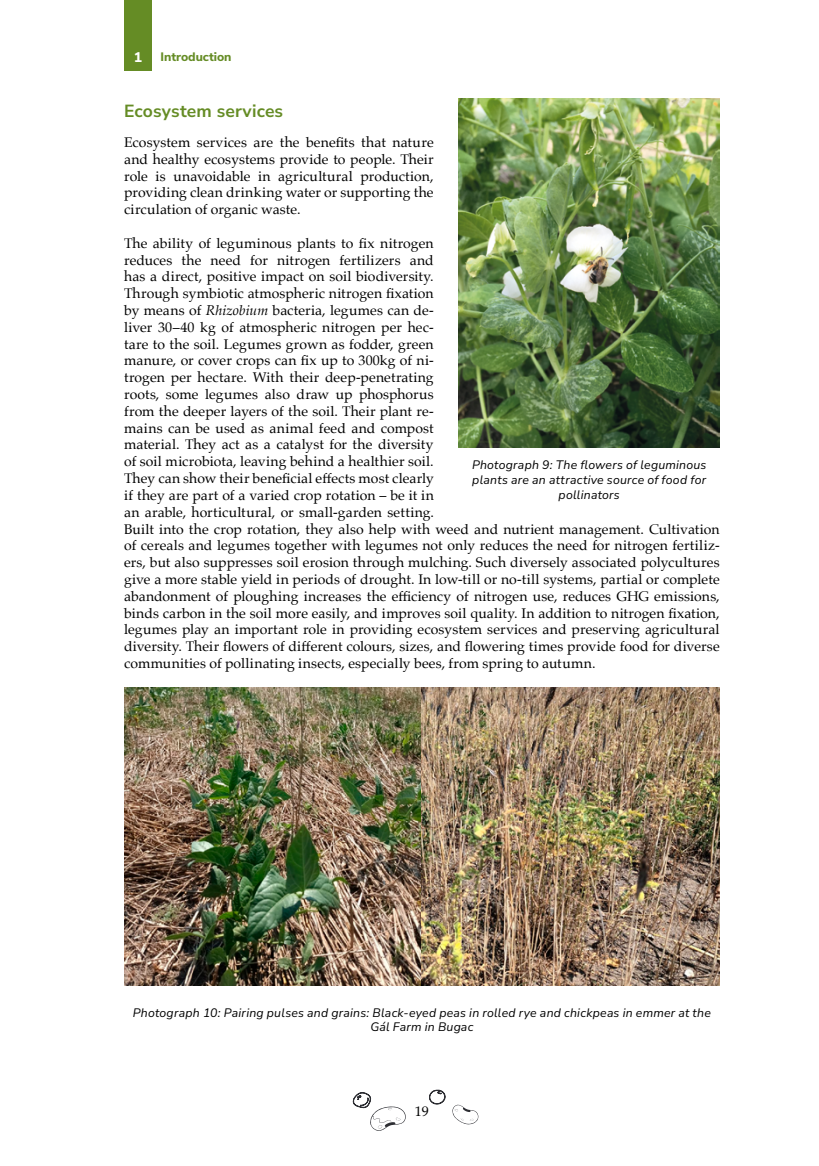
<style>
.page{position:relative;width:819px;height:1166px;background:#fff}
.page>*{position:absolute;margin:0;border:0;box-sizing:border-box;transform-origin:0 0}
.t1{font:200 17.5px "Nunito Sans 12 pt";letter-spacing:.005em;color:#658c25}
.t2{font:14px/16.8px "Palatino";letter-spacing:.005em;color:#000;text-align:justify}
.t3{font:14px "Palatino Linotype";color:#000}
.t4{font:800 14px "Nunito Sans";color:#fff}
.t5{font:italic 200 12.25px/14.7px "Nunito Sans 12 pt";letter-spacing:.02em;color:#000;text-align:center}
.t6{font:800 12.25px "Nunito Sans";color:#658c25}
.s1{font-style:italic}
</style>
<div class="page">
<svg style="left:452px;top:1104px;width:26px;height:20px"></svg>
<svg style="left:353px;top:1092px;width:53px;height:39px"></svg>
<svg style="left:429px;top:1089px;width:17px;height:15px"></svg>
<div style="left:124px;top:0;width:28px;height:71px;background:#658c25"></div>
<img style="left:124px;top:687px;width:595px;height:298px">
<img style="left:458px;top:99px;width:262px;height:348px">
<p class="t4" style="left:134px;top:47px;width:10px">1</p>
<p class="t6" style="left:160px;top:48px;width:72px">Introduction</p>
<p class="t1" style="left:124px;top:99px;width:160px">Ecosystem services</p>
<p class="t2" style="left:124px;top:134px;width:311px">Ecosystem services are the benefits that nature and healthy ecosystems provide to people. Their role is unavoidable in agricultural production, providing clean drinking water or supporting the circulation of organic waste.</p>
<p class="t2" style="left:124px;top:235px;width:597px;text-align:left">The ability of leguminous plants to fix nitrogen<br>reduces the need for nitrogen fertilizers and<br>has a direct, positive impact on soil biodiversity.<br>Through symbiotic atmospheric nitrogen fixation<br>by means of <span class="s1">Rhizobium</span> bacteria, legumes can de-<br>liver 30–40 kg of atmospheric nitrogen per hec-<br>tare to the soil. Legumes grown as fodder, green<br>manure, or cover crops can fix up to 300kg of ni-<br>trogen per hectare. With their deep-penetrating<br>roots, some legumes also draw up phosphorus<br>from the deeper layers of the soil. Their plant re-<br>mains can be used as animal feed and compost<br>material. They act as a catalyst for the diversity<br>of soil microbiota, leaving behind a healthier soil.<br>They can show their beneficial effects most clearly<br>if they are part of a varied crop rotation – be it in<br>an arable, horticultural, or small-garden setting.<br>Built into the crop rotation, they also help with weed and nutrient management. Cultivation of cereals and legumes together with legumes not only reduces the need for nitrogen fertiliz&shy;ers, but also suppresses soil erosion through mulching. Such diversely associated polycultures give a more stable yield in periods of drought. In low-till or no-till systems, partial or complete abandonment of ploughing increases the efficiency of nitrogen use, reduces GHG emissions, binds carbon in the soil more easily, and improves soil quality. In addition to nitrogen fixation, legumes play an important role in providing ecosystem services and preserving agricultural diversity. Their flowers of different colours, sizes, and flowering times provide food for diverse communities of pollinating insects, especially bees, from spring to autumn.</p>
<p class="t5" style="left:472px;top:457px;width:236px">Photograph 9: The flowers of leguminous plants are an attractive source of food for pollinators</p>
<p class="t5" style="left:133px;top:1004px;width:579px">Photograph 10: Pairing pulses and grains: Black-eyed peas in rolled rye and chickpeas in emmer at the<br>Gál Farm in Bugac</p>
<p class="t3" style="left:415px;top:1101px;width:15px">19</p>
</div>
